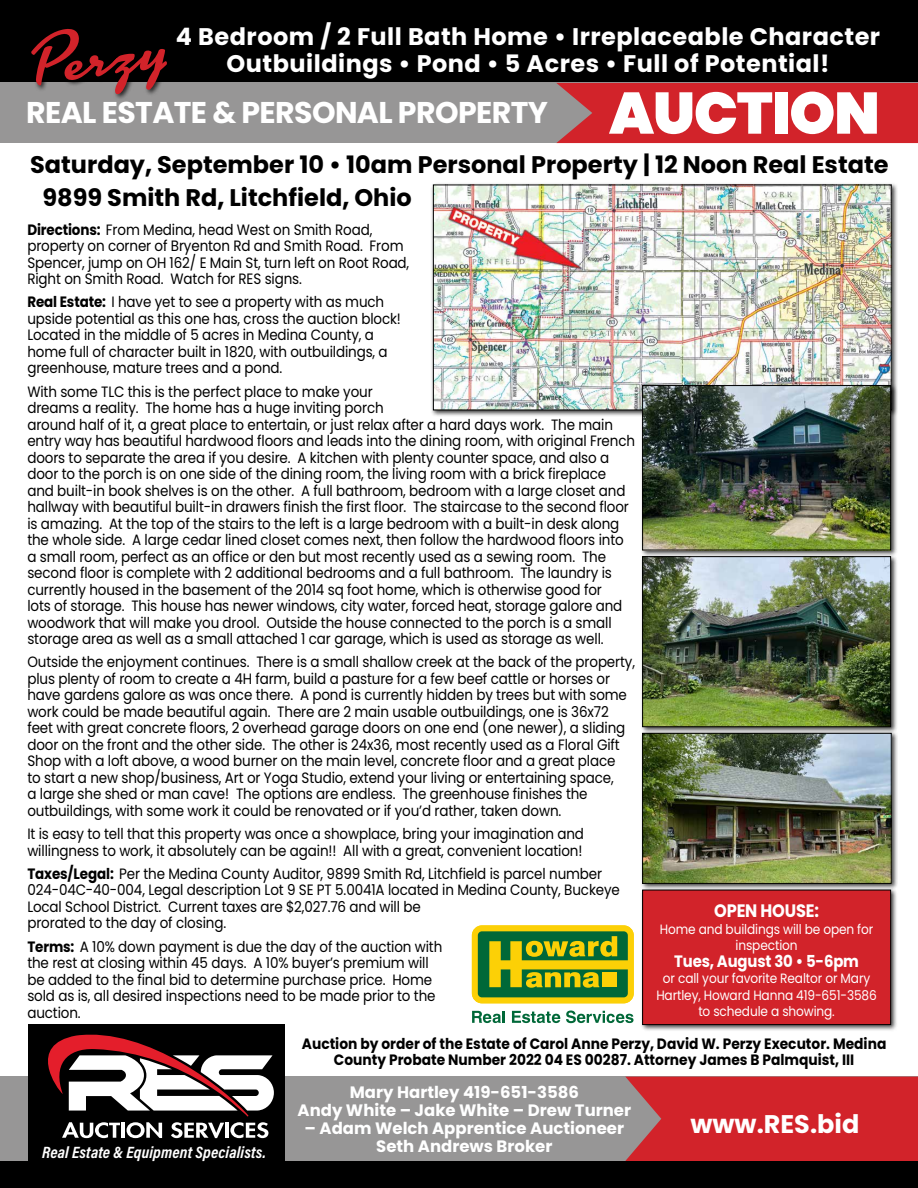
<style>
.page{position:relative;width:918px;height:1188px;background:#fff}
.page>*{position:absolute;margin:0;border:0;box-sizing:border-box;transform-origin:0 0}
.t1{font:70.5px "Kinescope";color:#d2232a}
.t2{font:700 30px "Poppins";letter-spacing:-.02em;color:#fff}
.t3{font:700 25.5px "Poppins";color:#fff}
.t4{font:700 24px "Poppins";letter-spacing:.02em;color:#fff}
.t5{font:700 24px/32.7px "Poppins";color:#000}
.t6{font:700 18px "Poppins";letter-spacing:-.01em;color:#fff;scale:.9 1}
.t7{font:700 16.5px/17.9px "Poppins";color:#fff;text-align:center}
.t8{font:italic 700 16.5px "Acumin Pro Cond";letter-spacing:.01em;color:#fff}
.t9{font:700 16.5px "Poppins";color:#fff;scale:.9 1}
.t10{font:15px/16.5px "Poppins";letter-spacing:-.01em;color:#000;scale:.9 1}
.t11{font:700 15px/16.2px "Poppins";color:#000;text-align:center;scale:.92 1}
.t12{font:13.5px/16.5px "Poppins";letter-spacing:-.01em;color:#fff;text-align:center;scale:.9 1}
.s1{font-weight:900;font-size:58.5px}
.s2{font-weight:700}
</style>
<div class="page">
<div style="left:0;top:1086px;width:918px;height:102px;background:#000"></div>
<div style="left:0;top:1077px;width:918px;height:84px;background:#979696"></div>
<div style="left:625px;top:1077px;width:293px;height:84px;background:#d2232a"></div>
<div style="left:0;top:0;width:918px;height:103px;background:#000"></div>
<div style="left:0;top:83px;width:918px;height:60px;background:#979696"></div>
<div style="left:556px;top:83px;width:362px;height:60px;background:#d2232a"></div>
<div style="left:28px;top:1025px;width:256px;height:163px;background:#000"></div>
<svg style="left:48px;top:1034px;width:226px;height:104px"></svg>
<div style="left:29px;top:27px;width:144px;height:73px;background:#000;opacity:.75"></div>
<div style="left:640px;top:731px;width:258px;height:159px;background:#000;opacity:.75"></div>
<img style="left:644px;top:735px;width:245px;height:147px">
<div style="left:642px;top:733px;width:249px;height:151px;border:1px solid #000"></div>
<div style="left:431px;top:182px;width:467px;height:235px;background:#000;opacity:.75"></div>
<img style="left:435px;top:187px;width:454px;height:221px">
<div style="left:640px;top:383px;width:257px;height:174px;background:#000;opacity:.75"></div>
<img style="left:644px;top:387px;width:245px;height:161px">
<div style="left:642px;top:385px;width:249px;height:165px;border:1px solid #000"></div>
<div style="left:640px;top:554px;width:257px;height:180px;background:#000;opacity:.75"></div>
<img style="left:644px;top:558px;width:245px;height:167px">
<div style="left:642px;top:556px;width:249px;height:171px;border:1px solid #000"></div>
<div style="left:640px;top:887px;width:257px;height:144px;background:#000;opacity:.75"></div>
<div style="left:643px;top:890px;width:248px;height:135px;background:#d2232a"></div>
<div style="left:642px;top:890px;width:249px;height:135px;border:1px solid #000"></div>
<svg style="left:472px;top:925px;width:162px;height:78px;background:#869f1f"></svg>
<div style="left:603px;top:973px;width:14px;height:14px;background:#fcd006"></div>
<svg style="left:472px;top:1011px;width:33px;height:12px"></svg>
<svg style="left:512px;top:1011px;width:48px;height:12px"></svg>
<svg style="left:566px;top:1011px;width:68px;height:12px"></svg>
<h3 class="t4" style="left:176px;top:22px;width:706px">4 Bedroom / 2 Full Bath Home • Irreplaceable Character</h3>
<h1 class="t1" style="left:24px;top:20px;width:136px;rotate:-8deg">Perzy</h1>
<h3 class="t4" style="left:227px;top:49px;width:605px">Outbuildings • Pond • 5 Acres • Full of Potential!</h3>
<h2 class="t2" style="left:26px;top:95px;width:855px">REAL ESTATE &amp; PERSONAL PROPERTY <span class="s1">AUCTION</span></h2>
<h3 class="t5" style="left:42px;top:148px;width:848px;text-indent:-12px">Saturday, September 10 • 10am Personal Property | 12 Noon Real Estate<br>9899 Smith Rd, Litchfield, Ohio</h3>
<p class="t10" style="left:27px;top:221px;width:426px"><span class="s2">Directions:</span> From Medina, head West on Smith Road, property on corner of Bryenton Rd and Smith Road. From Spencer, jump on OH 162/ E Main St, turn left on Root Road, Right on Smith Road. Watch for RES signs.</p>
<p class="t10" style="left:27px;top:294px;width:417px"><span class="s2">Real Estate:</span> I have yet to see a property with as much upside potential as this one has, cross the auction block!<br>Located in the middle of 5 acres in Medina County, a home full of character built in 1820, with outbuildings, a greenhouse, mature trees and a pond.</p>
<p class="t10" style="left:27px;top:383px;width:677px">With some TLC this is the perfect place to make your<br>dreams a reality. The home has a huge inviting porch<br>around half of it, a great place to entertain, or just relax after a hard days work. The main entry way has beautiful hardwood floors and leads into the dining room, with original French doors to separate the area if you desire. A kitchen with plenty counter space, and also a door to the porch is on one side of the dining room, the living room with a brick fireplace and built-in book shelves is on the other. A full bathroom, bedroom with a large closet and hallway with beautiful built-in drawers finish the first floor. The staircase to the second floor is amazing. At the top of the stairs to the left is a large bedroom with a built-in desk along the whole side. A large cedar lined closet comes next, then follow the hardwood floors into a small room, perfect as an office or den but most recently used as a sewing room. The second floor is complete with 2 additional bedrooms and a full bathroom. The laundry is currently housed in the basement of the 2014 sq foot home, which is otherwise good for<br>lots of storage. This house has newer windows, city water, forced heat, storage galore and woodwork that will make you drool. Outside the house connected to the porch is a small storage area as well as a small attached 1 car garage, which is used as storage as well.</p>
<p class="t10" style="left:27px;top:654px;width:677px">Outside the enjoyment continues. There is a small shallow creek at the back of the property, plus plenty of room to create a 4H farm, build a pasture for a few beef cattle or horses or have gardens galore as was once there. A pond is currently hidden by trees but with some work could be made beautiful again. There are 2 main usable outbuildings, one is 36x72 feet with great concrete floors, 2 overhead garage doors on one end (one newer), a sliding door on the front and the other side. The other is 24x36, most recently used as a Floral Gift Shop with a loft above, a wood burner on the main level, concrete floor and a great place<br>to start a new shop/business, Art or Yoga Studio, extend your living or entertaining space,<br>a large she shed or man cave! The options are endless. The greenhouse finishes the outbuildings, with some work it could be renovated or if you’d rather, taken down.</p>
<p class="t10" style="left:27px;top:826px;width:620px">It is easy to tell that this property was once a showplace, bring your imagination and willingness to work, it absolutely can be again!! All with a great, convenient location!</p>
<p class="t10" style="left:27px;top:866px;width:660px"><span class="s2">Taxes/Legal:</span> Per the Medina County Auditor, 9899 Smith Rd, Litchfield is parcel number 024-04C-40-004, Legal description Lot 9 SE PT 5.0041A located in Medina County, Buckeye Local School District. Current taxes are $2,027.76 and will be<br>prorated to the day of closing.</p>
<p class="t10" style="left:27px;top:938px;width:463px"><span class="s2">Terms:</span> A 10% down payment is due the day of the auction with the rest at closing within 45 days. A 10% buyer’s premium will be added to the final bid to determine purchase price. Home sold as is, all desired inspections need to be made prior to the auction.</p>
<p class="t6" style="left:714px;top:901px;width:118px">OPEN HOUSE:</p>
<p class="t12" style="left:660px;top:921px;width:239px">Home and buildings will be open for inspection</p>
<p class="t9" style="left:674px;top:951px;width:207px">Tues, August 30 • 5-6pm</p>
<p class="t12" style="left:656px;top:970px;width:246px">or call your favorite Realtor or Mary<br>Hartley, Howard Hanna 419-651-3586 to schedule a showing.</p>
<p class="t8" style="left:42px;top:1141px;width:225px">Real Estate &amp; Equipment Specialists.</p>
<p class="t11" style="left:302px;top:1035px;width:637px">Auction by order of the Estate of Carol Anne Perzy, David W. Perzy Executor. Medina<br>County Probate Number 2022 04 ES 00287. Attorney James B Palmquist, III</p>
<p class="t7" style="left:298px;top:1083px;width:335px">Mary Hartley 419-651-3586<br>Andy White – Jake White – Drew Turner</p>
<p class="t7" style="left:305px;top:1119px;width:321px">– Adam Welch Apprentice Auctioneer<br>Seth Andrews Broker</p>
<h3 class="t3" style="left:690px;top:1109px;width:170px">www.RES.bid</h3>
</div>
